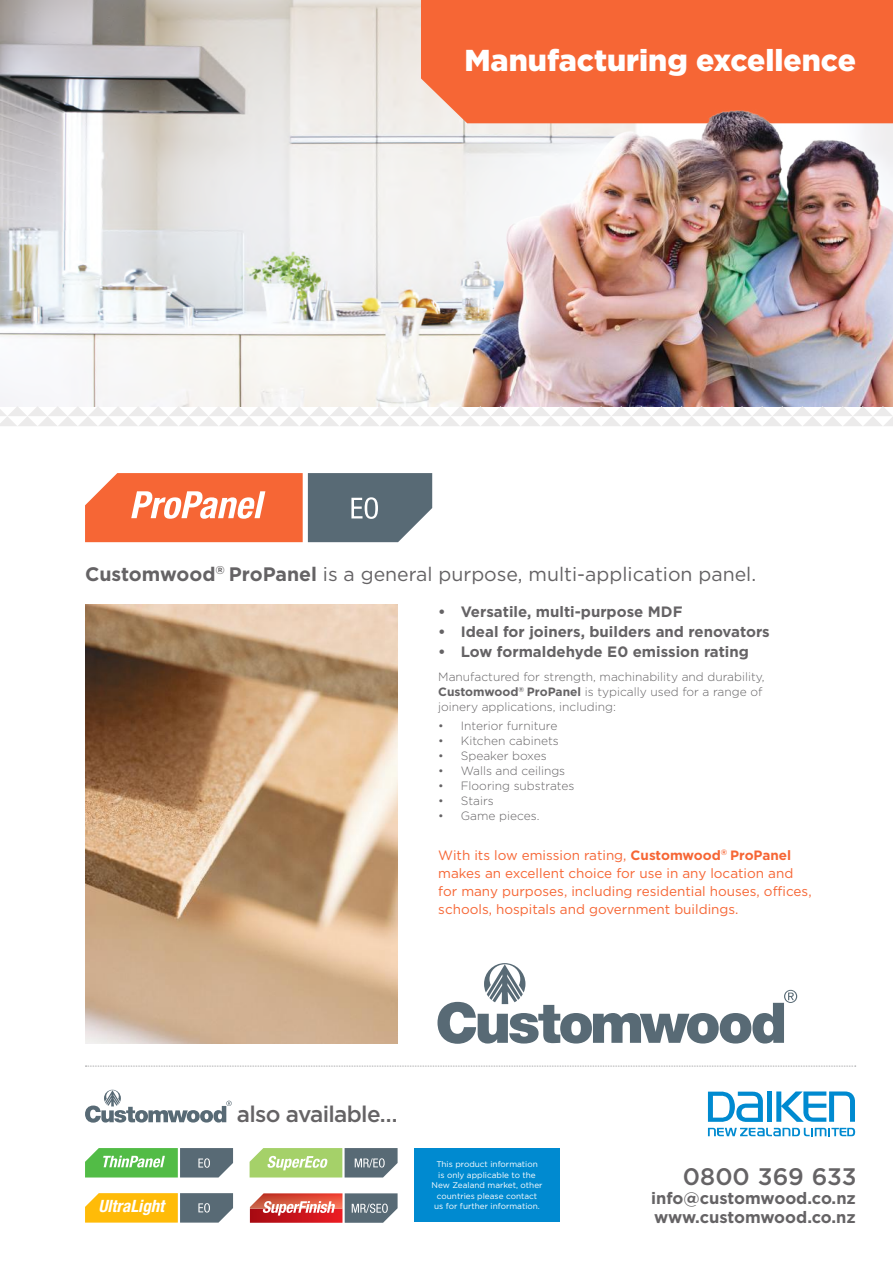
<style>
.page{position:relative;width:893px;height:1263px;background:#fff}
.page>*{position:absolute;margin:0;border:0;box-sizing:border-box;transform-origin:0 0}
.t1{font:900 30.15px "Gotham";color:#fff}
.t2{font:500 23.85px "Gotham";color:#656365}
.t3{font:500 22.5px "Gotham";letter-spacing:-.03em;color:#656365}
.t4{font:19.5px "Gotham";color:#656365}
.t5{font:italic 700 condensed 16.95px "Helvetica Neue LT Std";color:#fff}
.t6{font:700 16.5px "Gotham";color:#656365}
.t7{font:700 15px "Gotham";color:#656365}
.t8{font:13.5px/18px "Gotham";color:#f66635}
.t9{font:300 12px/15px "Gotham";color:#656365}
.t10{font:8.25px/10.5px "Gotham";color:#fff;text-align:center}
.s1{font-weight:700}
</style>
<div class="page">
<img style="left:0;top:0;width:459px;height:406px">
<div style="left:421px;top:0;width:472px;height:123px;background:#f66635"></div>
<img style="left:459px;top:94px;width:434px;height:312px">
<svg style="left:0;top:406px;width:893px;height:20px"></svg>
<svg style="left:85px;top:473px;width:347px;height:69px"></svg>
<img style="left:85px;top:605px;width:313px;height:439px">
<svg style="left:250px;top:1193px;width:148px;height:30px"></svg>
<svg style="left:250px;top:1148px;width:148px;height:29px"></svg>
<svg style="left:85px;top:1090px;width:147px;height:33px"></svg>
<div style="left:767px;top:1091px;width:5px;height:31px;background:#008ad0"></div>
<svg style="left:776px;top:1091px;width:79px;height:31px"></svg>
<svg style="left:708px;top:1091px;width:55px;height:31px"></svg>
<svg style="left:708px;top:1128px;width:147px;height:8px"></svg>
<svg style="left:85px;top:1148px;width:148px;height:29px"></svg>
<svg style="left:85px;top:1193px;width:148px;height:29px"></svg>
<svg style="left:437px;top:963px;width:360px;height:81px"></svg>
<svg style="left:85px;top:1066px;width:771px;height:1px"></svg>
<div style="left:414px;top:1148px;width:146px;height:74px;background:#008ad0"></div>
<h1 class="t1" style="left:464px;top:43px;width:393px">Manufacturing excellence</h1>
<h3 class="t4" style="left:85px;top:563px;width:673px"><span class="s1">Customwood</span><sup>®</sup> <span class="s1">ProPanel</span> is a general purpose, multi-application panel.</h3>
<p class="t7" style="left:438px;top:603px;width:246px">• Versatile, multi-purpose MDF</p>
<p class="t7" style="left:438px;top:623px;width:333px">• Ideal for joiners, builders and renovators</p>
<p class="t7" style="left:438px;top:643px;width:312px">• Low formaldehyde E0 emission rating</p>
<p class="t9" style="left:438px;top:669px;width:328px">Manufactured for strength, machinability and durability,<br><span class="s1">Customwood</span><sup>®</sup> <span class="s1">ProPanel</span> is typically used for a range of joinery applications, including:</p>
<p class="t9" style="left:438px;top:718px;width:121px">• Interior furniture</p>
<p class="t9" style="left:438px;top:733px;width:122px">• Kitchen cabinets</p>
<p class="t9" style="left:438px;top:748px;width:110px">• Speaker boxes</p>
<p class="t9" style="left:438px;top:763px;width:128px">• Walls and ceilings</p>
<p class="t9" style="left:438px;top:778px;width:138px">• Flooring substrates</p>
<p class="t9" style="left:438px;top:793px;width:57px">• Stairs</p>
<p class="t9" style="left:438px;top:808px;width:103px">• Game pieces.</p>
<p class="t8" style="left:438px;top:846px;width:375px">With its low emission rating, <span class="s1">Customwood</span><sup>®</sup> <span class="s1">ProPanel </span>makes an excellent choice for use in any location and for many purposes, including residential houses, offices, schools, hospitals and government buildings.</p>
<h3 class="t5" style="left:98px;top:1196px;width:67px">UltraLight</h3>
<h3 class="t3" style="left:237px;top:1101px;width:162px">also available…</h3>
<p class="t10" style="left:432px;top:1159px;width:113px">This product information<br>is only applicable to the<br>New Zealand market, other countries please contact us for further information.</p>
<h2 class="t2" style="left:683px;top:1163px;width:175px">0800 369 633</h2>
<h3 class="t6" style="left:651px;top:1188px;width:206px">info@customwood.co.nz</h3>
<h3 class="t6" style="left:654px;top:1207px;width:203px">www.customwood.co.nz</h3>
</div>
